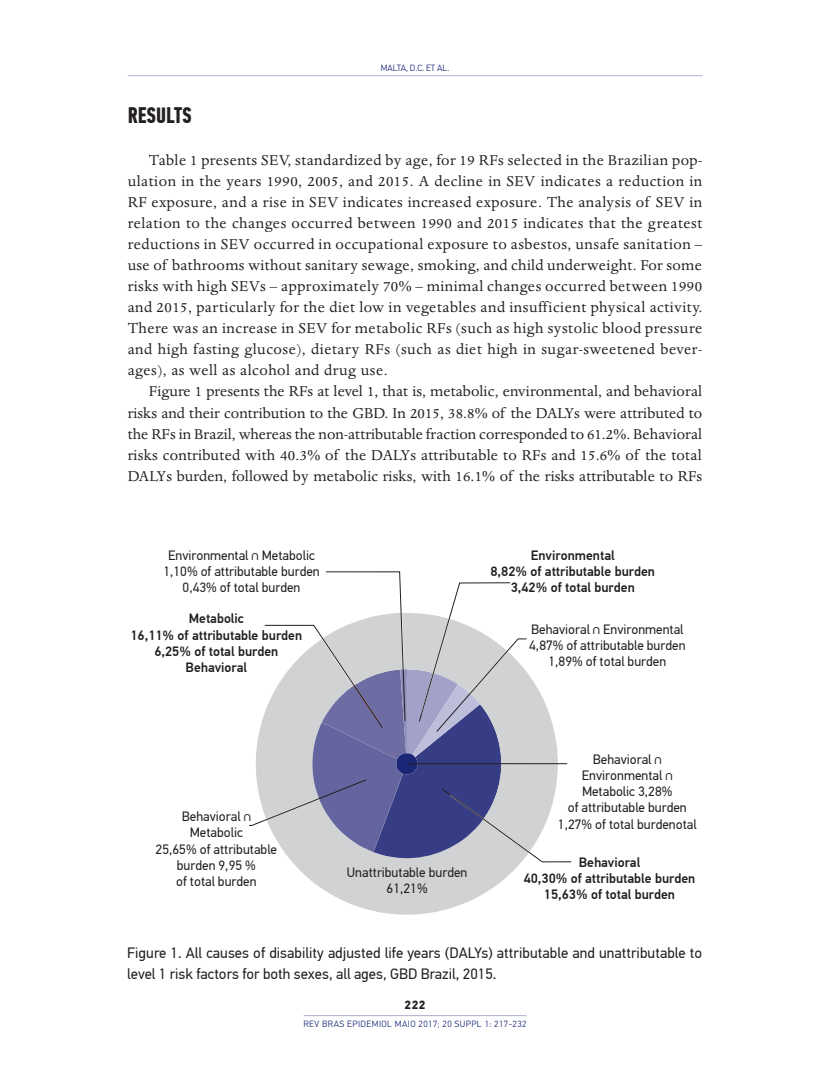
<style>
.page{position:relative;width:830px;height:1085px;background:#fff}
.page>*{position:absolute;margin:0;border:0;box-sizing:border-box;transform-origin:0 0}
.t1{font:700 22.5px "PF Din Text Comp Pro";color:#231f20}
.t2{font:16.5px/21px "Dante MT Std";letter-spacing:.01em;color:#231f20;text-align:justify}
.t3{font:15px/21px "PF Din Text Pro";letter-spacing:.005em;color:#231f20}
.t4{font:13.5px/16.2px "PF Din Text Pro";color:#231f20;text-align:center}
.t5{font:500 13.5px/16.2px "PF Din Text Pro";color:#231f20;text-align:center}
.t6{font:700 12px "PF Din Text Pro";color:#231f20}
.t7{font:300 9px "PF Din Text Pro";letter-spacing:.05em;color:#1b2677}
.t8{font:300 9px "PF Din Text Pro";color:#1b2677}
</style>
<div class="page">
<hr style="left:128px;top:75px;width:574px;height:1px;background:#afaecf">
<hr style="left:303px;top:1015px;width:223px;height:1px;background:#afaecf">
<svg style="left:249px;top:571px;width:322px;height:344px"></svg>
<hr style="left:407px;top:763px;width:160px;height:1px;background:#231f20">
<p class="t8" style="left:380px;top:63px;width:70px">MALTA, D.C. ET AL.</p>
<h1 class="t1" style="left:128px;top:102px;width:66px">RESULTS</h1>
<p class="t2" style="left:128px;top:150px;width:576px;text-indent:21px">Table 1 presents SEV, standardized by age, for 19 RFs selected in the Brazilian pop&shy;ulation in the years 1990, 2005, and 2015. A decline in SEV indicates a reduction in RF exposure, and a rise in SEV indicates increased exposure. The analysis of SEV in relation to the changes occurred between 1990 and 2015 indicates that the greatest reductions in SEV occurred in occupational exposure to asbestos, unsafe sanitation – use of bathrooms without sanitary sewage, smoking, and child underweight. For some risks with high SEVs – approximately 70% – minimal changes occurred between 1990 and 2015, particularly for the diet low in vegetables and insufficient physical activity.<br>There was an increase in SEV for metabolic RFs (such as high systolic blood pressure and high fasting glucose), dietary RFs (such as diet high in sugar-sweetened bever&shy;ages), as well as alcohol and drug use.</p>
<p class="t2" style="left:128px;top:381px;width:576px;text-indent:21px">Figure 1 presents the RFs at level 1, that is, metabolic, environmental, and behavioral risks and their contribution to the GBD. In 2015, 38.8% of the DALYs were attributed to the RFs in Brazil, whereas the non-attributable fraction corresponded to 61.2%. Behavioral risks contributed with 40.3% of the DALYs attributable to RFs and 15.6% of the total DALYs burden, followed by metabolic risks, with 16.1% of the risks attributable to RFs</p>
<p class="t4" style="left:163px;top:547px;width:158px">Environmental ∩ Metabolic<br>1,10% of attributable burden<br>0,43% of total burden</p>
<p class="t5" style="left:130px;top:610px;width:173px">Metabolic<br>16,11% of attributable burden<br>6,25% of total burden<br>Behavioral</p>
<p class="t5" style="left:490px;top:547px;width:166px">Environmental<br>8,82% of attributable burden<br>3,42% of total burden</p>
<p class="t4" style="left:529px;top:620px;width:158px">Behavioral ∩ Environmental<br>4,87% of attributable burden<br>1,89% of total burden</p>
<p class="t4" style="left:155px;top:808px;width:123px">Behavioral ∩<br>Metabolic<br>25,65% of attributable burden 9,95 %<br>of total burden</p>
<p class="t4" style="left:557px;top:751px;width:140px">Behavioral ∩<br>Environmental ∩<br>Metabolic 3,28%<br>of attributable burden<br>1,27% of total burdenotal</p>
<p class="t4" style="left:347px;top:864px;width:122px">Unattributable burden<br>61,21%</p>
<p class="t5" style="left:523px;top:854px;width:173px">Behavioral<br>40,30% of attributable burden<br>15,63% of total burden</p>
<p class="t3" style="left:127px;top:942px;width:576px">Figure 1. All causes of disability adjusted life years (DALYs) attributable and unattributable to level 1 risk factors for both sexes, all ages, GBD Brazil, 2015.</p>
<p class="t6" style="left:404px;top:997px;width:22px">222</p>
<p class="t7" style="left:303px;top:1018px;width:98px">REV BRAS EPIDEMIOL MAIO</p>
<p class="t7" style="left:418px;top:1018px;width:54px">2017; 20 SUPPL</p>
<p class="t7" style="left:484px;top:1018px;width:43px">1: 217-232</p>
</div>
